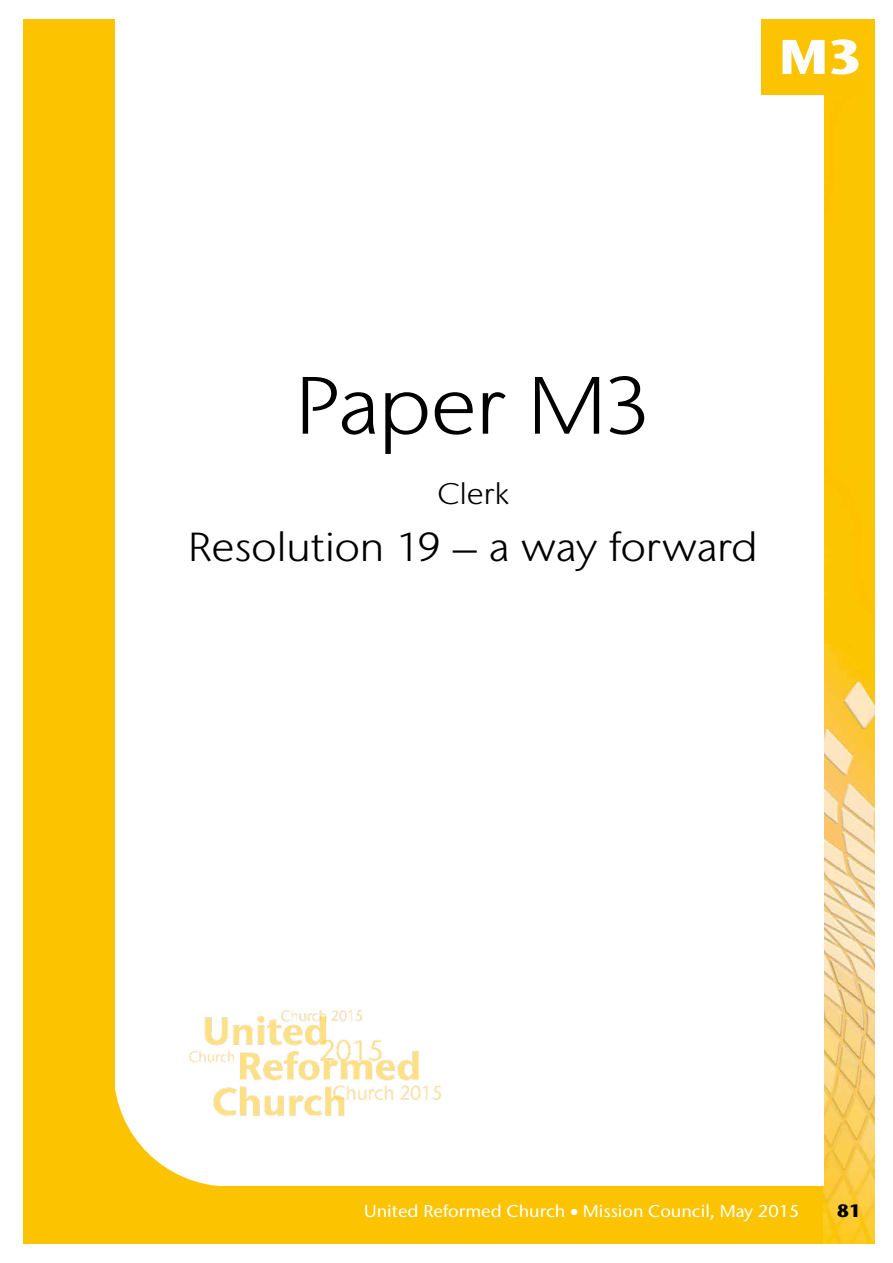
<style>
.page{position:relative;width:893px;height:1263px;background:#fff}
.page>*{position:absolute;margin:0;border:0;box-sizing:border-box;transform-origin:0 0}
.t1{font:300 81px "Stone Sans IIITC Std";letter-spacing:-.025em;color:#000;scale:1.11 1}
.t2{font:800 48.6px "Stone Sans IIITC Std";color:#fff;scale:1.11 1}
.t3{font:300 40.5px "Stone Sans IIITC Std";letter-spacing:-.01em;color:#000;scale:1.11 1}
.t4{font:300 29.7px "Stone Sans IIITC Std";letter-spacing:-.01em;color:#000;scale:1.11 1}
.t5{font:800 18px "Stone Sans IIITC Std";color:#000}
.t6{font:500 17.1px "Stone Sans IIITC Std";color:#fff;scale:1.05 1}
</style>
<div class="page">
<div style="left:23px;top:19px;width:810px;height:1225px;background:#fcc400"></div>
<img style="left:824px;top:19px;width:51px;height:1225px">
<div style="left:115px;top:6px;width:708px;height:1179px;background:#fff"></div>
<svg style="left:115px;top:1088px;width:114px;height:98px"></svg>
<img style="left:183px;top:1010px;width:258px;height:112px">
<div style="left:761px;top:19px;width:102px;height:76px;background:#fcc400"></div>
<h2 class="t2" style="left:779px;top:25px;width:77px">M3</h2>
<h2 class="t2" style="left:824px;top:25px;width:36px">A</h2>
<h1 class="t1" style="left:295px;top:357px;width:322px">Paper M3</h1>
<h3 class="t4" style="left:437px;top:475px;width:66px">Clerk</h3>
<h3 class="t3" style="left:188px;top:523px;width:515px">Resolution 19 – a way forward</h3>
<p class="t6" style="left:364px;top:1201px;width:416px">United Reformed Church • Mission Council, May 2015</p>
<p class="t5" style="left:837px;top:1199px;width:26px">81</p>
</div>
